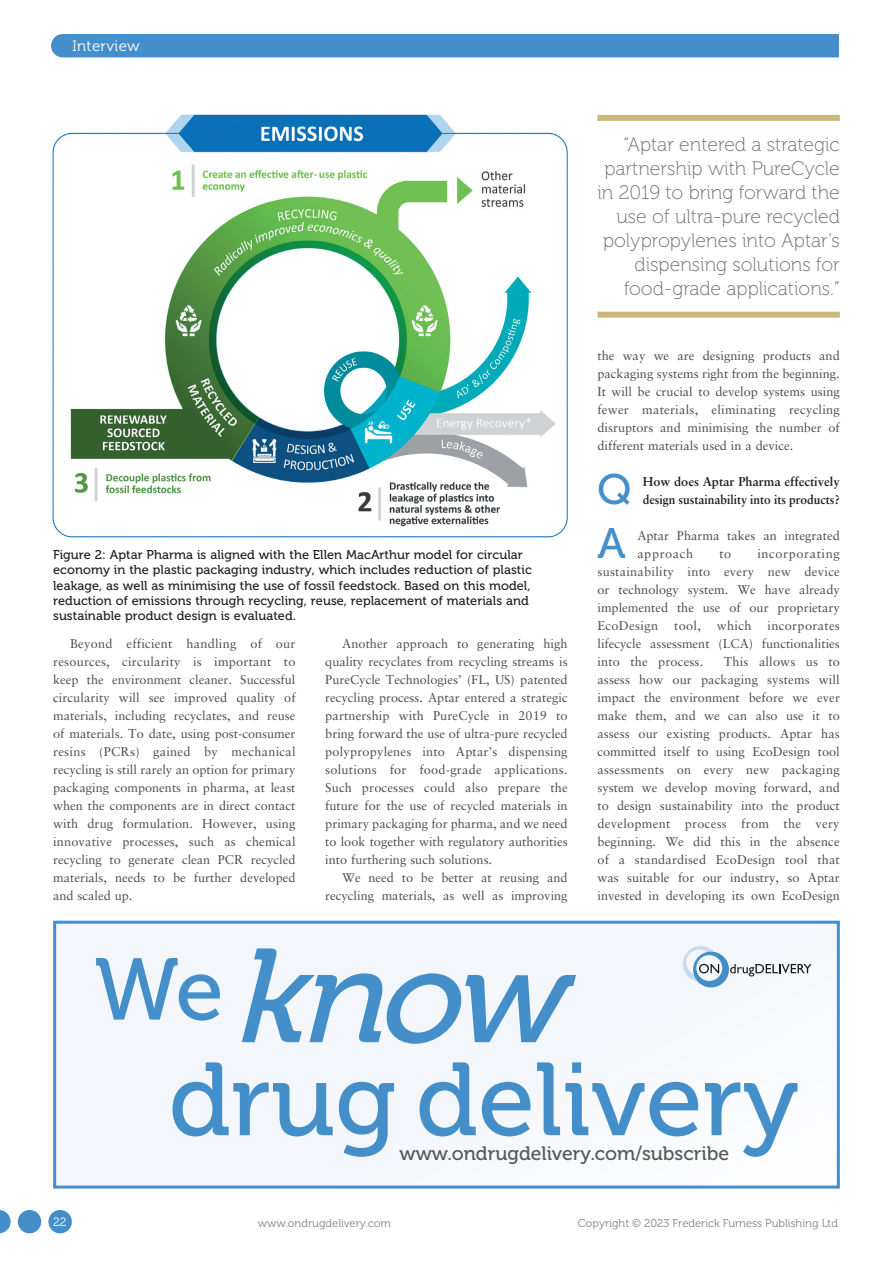
<style>
.page{position:relative;width:893px;height:1263px;background:#fff}
.page>*{position:absolute;margin:0;border:0;box-sizing:border-box;transform-origin:0 0}
.MF_author_box_body{font:italic 132.75px "Museo 500";color:#448fc9}
.MF_author_box_body-2{font:103.05px "Museo 500";color:#448fc9}
.MF_author_box_body-3{font:87.3px "Museo 500";color:#448fc9}
.MF_body_no_indent{font:42.45px "Museo 500";color:#448fc9}
.t1{font:19.5px/24px "Museo 100";color:#6c6d70;text-align:right}
.t2{font:19.5px "Museo 500";color:#57585a}
.t3{font:15px "Museo 300";letter-spacing:.025em;color:#fff}
.MF_body{font:12.75px/18px "Sabon LT Std";color:#4b4c4d;text-align:justify}
.MF_body_no_indent-2{font:12.75px/18px "Sabon LT Std";color:#4b4c4d;text-align:justify}
.MF_Captions{font:12.75px/15.3px "Museo 500";letter-spacing:.005em;color:#231f20}
.MF_body_no_indent-3{font:700 12.75px/18px "Sabon LT Std";color:#231f20}
.t4{font:12px "Museo 300";color:#fff}
.t5{font:11.25px "Museo 300";color:#808285}
</style>
<div class="page">
<div style="left:51px;top:34px;width:788px;height:23px;background:#448fc9"></div>
<div style="left:55px;top:922px;width:783px;height:265px;background:#f3f6fb"></div>
<svg style="left:708px;top:987px;width:128px;height:197px"></svg>
<div style="left:53px;top:921px;width:787px;height:267px;border:3px solid #448fc9"></div>
<img style="left:52px;top:114px;width:516px;height:424px">
<div style="left:597px;top:115px;width:243px;height:6px;background:#cab87e"></div>
<div style="left:597px;top:312px;width:243px;height:6px;background:#cab87e"></div>
<svg style="left:683px;top:946px;width:129px;height:41px"></svg>
<div style="left:48px;top:1210px;width:24px;height:23px;background:#448fc9;border-radius:50%"></div>
<div style="left:18px;top:1210px;width:23px;height:23px;background:#448fc9;border-radius:50%"></div>
<svg style="left:0;top:1210px;width:11px;height:23px"></svg>
<p class="t3" style="left:72px;top:37px;width:69px">Interview</p>
<p class="MF_Captions" style="left:53px;top:547px;width:480px">Figure 2: Aptar Pharma is aligned with the Ellen MacArthur model for circular economy in the plastic packaging industry, which includes reduction of plastic leakage, as well as minimising the use of fossil feedstock. Based on this model, reduction of emissions through recycling, reuse, replacement of materials and sustainable product design is evaluated.</p>
<p class="MF_body" style="left:53px;top:634px;width:244px;text-indent:17px">Beyond efficient handling of our resources, circularity is important to keep the environment cleaner. Successful circularity will see improved quality of materials, including recyclates, and reuse of materials. To date, using post-consumer resins (PCRs) gained by mechanical recycling is still rarely an option for primary packaging components in pharma, at least when the components are in direct contact with drug formulation. However, using innovative processes, such as chemical recycling to generate clean PCR recycled materials, needs to be further developed and scaled up.</p>
<p class="MF_body" style="left:325px;top:634px;width:244px;text-indent:17px">Another approach to generating high quality recyclates from recycling streams is PureCycle Technologies’ (FL, US) patented recycling process. Aptar entered a strategic partnership with PureCycle in 2019 to bring forward the use of ultra-pure recycled polypropylenes into Aptar’s dispensing solutions for food-grade applications.<br>Such processes could also prepare the future for the use of recycled materials in primary packaging for pharma, and we need to look together with regulatory authorities into furthering such solutions.</p>
<p class="MF_body" style="left:325px;top:868px;width:244px;text-align:right">We need to be better at reusing and recycling materials, as well as improving</p>
<p class="t1" style="left:597px;top:132px;width:244px">“Aptar entered a strategic partnership with PureCycle in 2019 to bring forward the use of ultra-pure recycled polypropylenes into Aptar’s dispensing solutions for food-grade applications.”</p>
<p class="MF_body" style="left:597px;top:346px;width:244px">the way we are designing products and packaging systems right from the beginning.<br>It will be crucial to develop systems using fewer materials, eliminating recycling disruptors and minimising the number of different materials used in a device.</p>
<p class="MF_body_no_indent" style="left:597px;top:466px;width:35px">Q</p>
<p class="MF_body_no_indent-3" style="left:643px;top:472px;width:199px">How does Aptar Pharma effectively design sustainability into its products?</p>
<p class="MF_body_no_indent" style="left:597px;top:520px;width:30px">A</p>
<p class="MF_body_no_indent-2" style="left:637px;top:526px;width:204px">Aptar Pharma takes an integrated approach</p>
<p class="MF_body_no_indent-2" style="left:597px;top:544px;width:244px;text-indent:160px">incorporating sustainability into every new device or technology system. We have already implemented the use of our proprietary EcoDesign</p>
<p class="MF_body_no_indent-2" style="left:719px;top:544px;width:13px">to</p>
<p class="MF_body_no_indent-2" style="left:674px;top:616px;width:28px">tool,</p>
<p class="MF_body_no_indent-2" style="left:717px;top:616px;width:36px">which</p>
<p class="MF_body_no_indent-2" style="left:597px;top:616px;width:244px;text-indent:170px">incorporates lifecycle assessment (LCA) functionalities into the process.</p>
<p class="MF_body_no_indent-2" style="left:597px;top:652px;width:244px;text-indent:127px">This allows us to assess how our packaging systems will impact the environment before we ever make them, and we can also use it to assess our existing products. Aptar has committed itself to using EcoDesign tool assessments on every new packaging system we develop moving forward, and to design sustainability into the product development process from the very beginning. We did this in the absence of a standardised EcoDesign tool that was suitable for our industry, so Aptar invested in developing its own EcoDesign</p>
<p class="MF_author_box_body-3" style="left:95px;top:942px;width:131px">We</p>
<p class="MF_author_box_body" style="left:231px;top:924px;width:368px">know</p>
<p class="MF_author_box_body-2" style="left:169px;top:1043px;width:632px">drug delivery</p>
<p class="t2" style="left:400px;top:1143px;width:331px">www.ondrugdelivery.com/subscribe</p>
<p class="t4" style="left:53px;top:1215px;width:15px">22</p>
<p class="t5" style="left:258px;top:1217px;width:135px">www.ondrugdelivery.com</p>
<p class="t5" style="left:578px;top:1217px;width:262px">Copyright © 2023 Frederick Furness Publishing Ltd</p>
</div>
